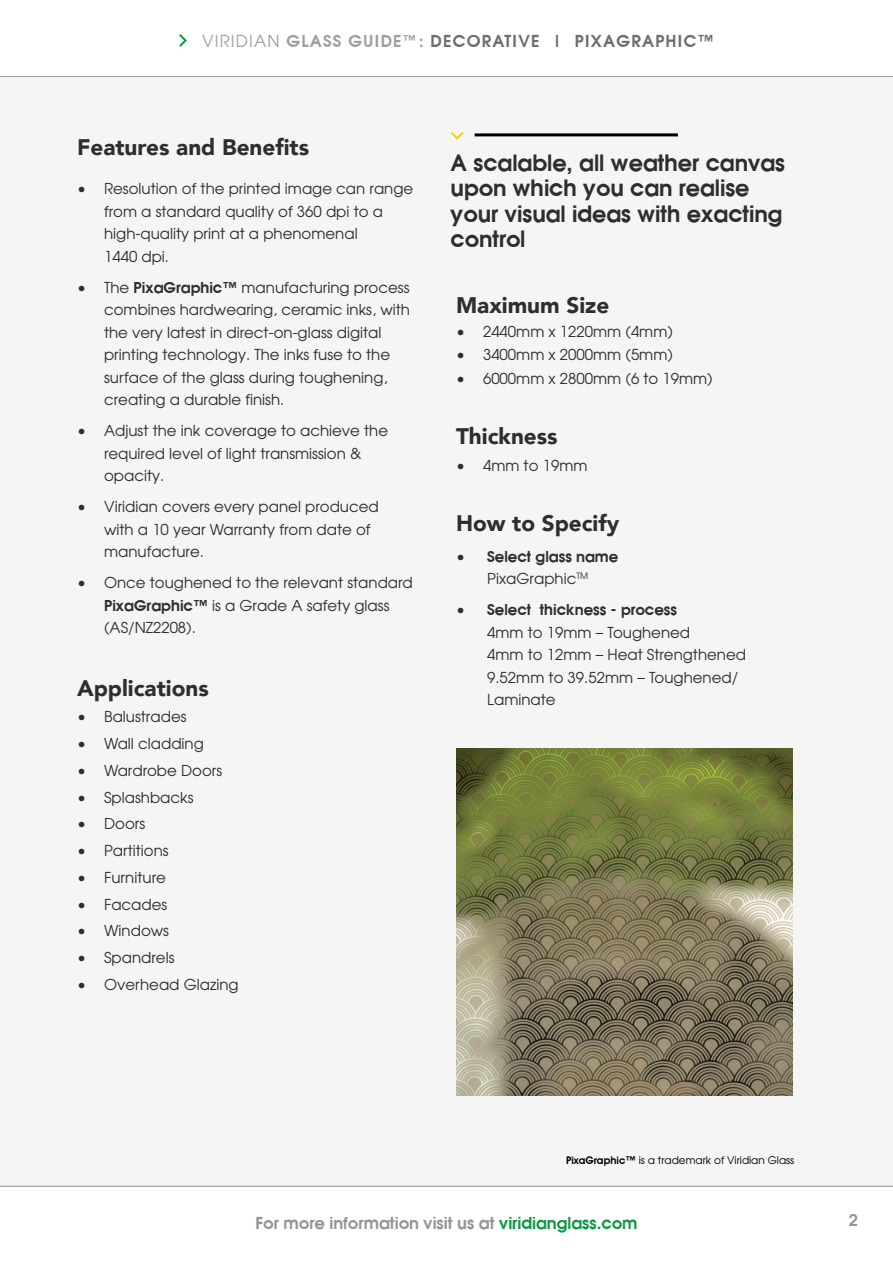
<style>
.page{position:relative;width:893px;height:1263px;background:#fff}
.page>*{position:absolute;margin:0;border:0;box-sizing:border-box;transform-origin:0 0}
.t1{font:700 22.5px/25.5px "Avant Garde";color:#2e2e2f}
.t2{font:900 22.5px "Avenir";color:#2e2e2f}
.t3{font:700 16.5px "Avant Garde";color:#939598}
.t4{font:700 16.5px "Avant Garde";letter-spacing:.07em;color:#6d6e71}
.t5{font:15px/22.5px "Avant Garde";color:#2e2e2f}
.t6{font:700 15px/22.5px "Avant Garde";color:#2e2e2f;text-align:center}
.t7{font:10.5px "Avant Garde";color:#000}
.s1{font-weight:400;color:#9d9fa2}
.s2{color:#9d9fa2}
.s3{font-size:13.5px;color:#9d9fa2}
.s4{font-weight:700}
.s5{font-weight:400}
.s6{font-family:"Avant Garde IT Cby BT";font-weight:600}
.s7{color:#109647}
</style>
<div class="page">
<hr style="left:0;top:76px;width:893px;height:1px;background:#2e2e2f">
<hr style="left:0;top:1186px;width:893px;height:1px;background:#2e2e2f">
<div style="left:0;top:77px;width:893px;height:1109px;background:#f5f5f5"></div>
<svg style="left:179px;top:34px;width:8px;height:13px"></svg>
<hr style="left:475px;top:133px;width:203px;height:3px;background:#000">
<svg style="left:451px;top:132px;width:13px;height:8px"></svg>
<img style="left:456px;top:749px;width:336px;height:346px">
<p class="t4" style="left:202px;top:29px;width:513px"><span class="s1">VIRIDIAN</span> <span class="s2">GLASS GUIDE</span><span class="s3">™</span> <span class="s2">:</span> DECORATIVE | PIXAGRAPHIC™</p>
<h1 class="t2" style="left:77px;top:128px;width:234px">Features and Benefits</h1>
<p class="t5" style="left:104px;top:177px;width:311px;text-indent:-27px">• Resolution of the printed image can range from a standard quality of 360 dpi to a high-quality print at a phenomenal<br>1440 dpi.</p>
<p class="t5" style="left:104px;top:276px;width:307px;text-indent:-27px">• The <span class="s4">PixaGraphic™</span> manufacturing process combines hardwearing, ceramic inks, with the very latest in direct-on-glass digital printing technology. The inks fuse to the surface of the glass during toughening, creating a durable finish.</p>
<p class="t5" style="left:104px;top:419px;width:286px;text-indent:-27px">• Adjust the ink coverage to achieve the required level of light transmission &amp; opacity.</p>
<p class="t5" style="left:104px;top:495px;width:276px;text-indent:-27px">• Viridian covers every panel produced with a 10 year Warranty from date of manufacture.</p>
<p class="t5" style="left:104px;top:571px;width:310px;text-indent:-27px">• Once toughened to the relevant standard<br><span class="s4">PixaGraphic™</span> is a Grade A safety glass (AS/NZ2208).</p>
<h1 class="t2" style="left:77px;top:669px;width:133px">Applications</h1>
<p class="t5" style="left:77px;top:705px;width:111px">• Balustrades</p>
<p class="t5" style="left:77px;top:732px;width:128px">• Wall cladding</p>
<p class="t5" style="left:77px;top:759px;width:147px">• Wardrobe Doors</p>
<p class="t5" style="left:77px;top:786px;width:118px">• Splashbacks</p>
<p class="t5" style="left:77px;top:812px;width:70px">• Doors</p>
<p class="t5" style="left:77px;top:839px;width:93px">• Partitions</p>
<p class="t5" style="left:77px;top:866px;width:90px">• Furniture</p>
<p class="t5" style="left:77px;top:893px;width:92px">• Facades</p>
<p class="t5" style="left:77px;top:919px;width:94px">• Windows</p>
<p class="t5" style="left:77px;top:946px;width:99px">• Spandrels</p>
<p class="t5" style="left:77px;top:973px;width:163px">• Overhead Glazing</p>
<h1 class="t1" style="left:451px;top:149px;width:336px">A scalable, all weather canvas upon which you can realise your visual ideas with exacting control</h1>
<h1 class="t2" style="left:456px;top:286px;width:155px">Maximum Size</h1>
<p class="t5" style="left:456px;top:320px;width:218px">• 2440mm x 1220mm (4mm)</p>
<p class="t5" style="left:456px;top:343px;width:218px">• 3400mm x 2000mm (5mm)</p>
<p class="t5" style="left:456px;top:367px;width:258px">• 6000mm x 2800mm (6 to 19mm)</p>
<h1 class="t2" style="left:456px;top:417px;width:103px">Thickness</h1>
<p class="t5" style="left:456px;top:454px;width:133px">• 4mm to 19mm</p>
<h1 class="t2" style="left:456px;top:503px;width:165px">How to Specify</h1>
<p class="t6" style="left:456px;top:544px;width:164px"><span class="s5">•</span> Select glass name<br><span class="s5">PixaGraphic</span><sup>TM</sup></p>
<p class="t5" style="left:487px;top:598px;width:260px;text-indent:-31px">• <span class="s4">Select thickness - process<br></span>4mm to 19mm – Toughened<br>4mm to 12mm – Heat Strengthened<br>9.52mm to 39.52mm – Toughened/<br>Laminate</p>
<p class="t7" style="left:566px;top:1154px;width:230px"><span class="s6">PixaGraphic</span><span class="s4">™</span> is a trademark of Viridian Glass</p>
<p class="t3" style="left:255px;top:1211px;width:384px">For more information visit us at <span class="s7">viridianglass.com</span></p>
<p class="t3" style="left:849px;top:1208px;width:11px">2</p>
</div>
